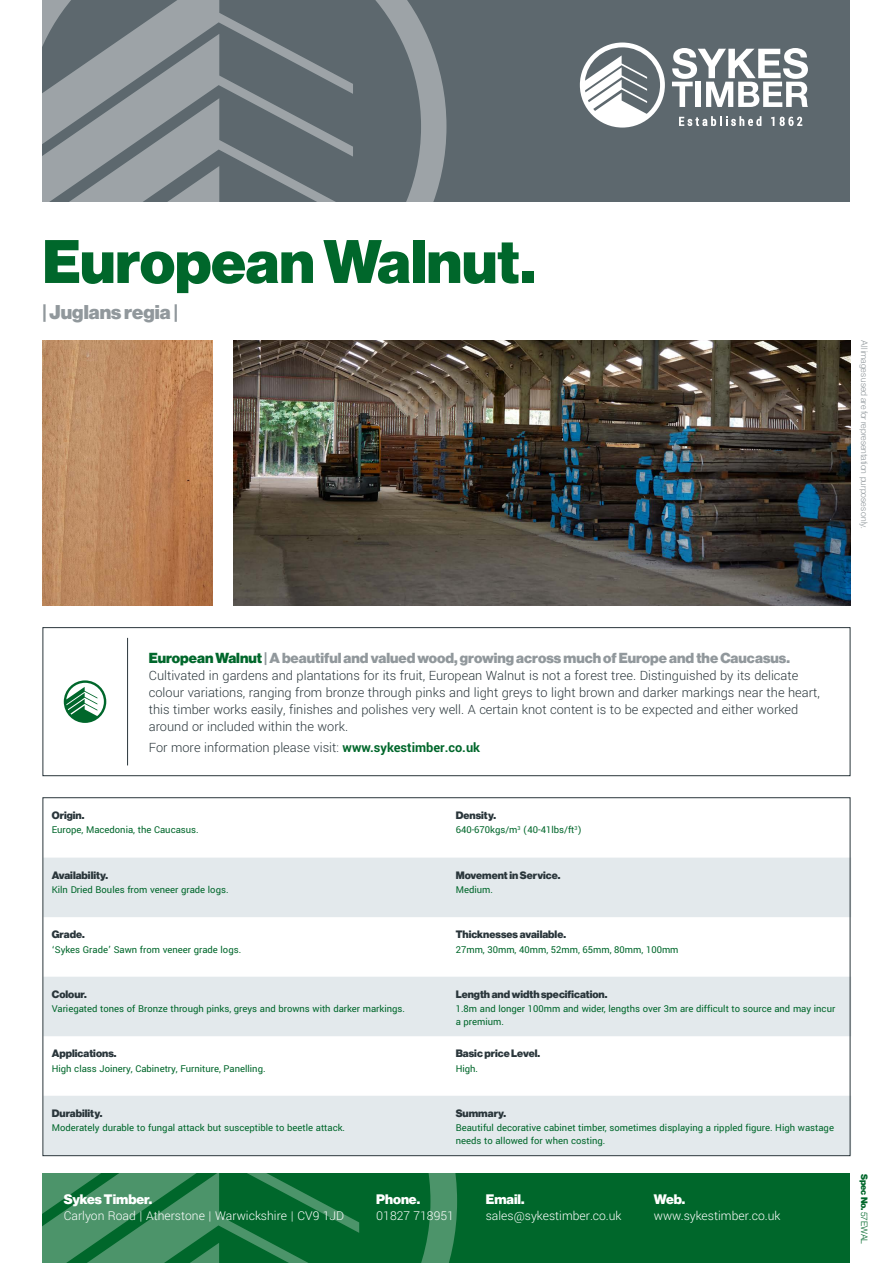
<style>
.page{position:relative;width:893px;height:1263px;background:#fff}
.page>*{position:absolute;margin:0;border:0;box-sizing:border-box;transform-origin:0 0}
.t1{font:900 60px "Neue Haas Display";color:#00672b}
.t2{font:900 19.5px "Neue Haas Display";color:#91989c}
.t3{font:300 14.25px/17.1px "Yantramanav";color:#2a363b}
.t4{font:900 14.25px "Neue Haas Display";color:#91989c}
.t5{font:300 13.5px "Yantramanav";color:#fff}
.t6{font:900 13.5px "Neue Haas Display";color:#fff}
.t7{font:10.5px/12.6px "Yantramanav";color:#00672b}
.t8{font:900 10.5px "Neue Haas Display";color:#2a363b}
.t9{font:300 9px "Neue Haas Display";color:#91989c}
.t10{font:900 9px "Neue Haas Display";color:#00672b}
.s1{color:#00672b}
.s2{font-weight:700;color:#00672b}
.s3{font-weight:300}
</style>
<div class="page">
<div style="left:43px;top:1174px;width:807px;height:89px;background:#00672b"></div>
<svg style="left:43px;top:1174px;width:414px;height:89px"></svg>
<div style="left:43px;top:0;width:807px;height:202px;background:#5d686e"></div>
<svg style="left:672px;top:48px;width:136px;height:59px"></svg>
<svg style="left:580px;top:43px;width:85px;height:85px"></svg>
<svg style="left:679px;top:116px;width:82px;height:10px"></svg>
<svg style="left:771px;top:117px;width:3px;height:9px"></svg>
<svg style="left:780px;top:117px;width:22px;height:9px"></svg>
<svg style="left:43px;top:0;width:403px;height:202px"></svg>
<img style="left:43px;top:340px;width:170px;height:266px">
<img style="left:234px;top:340px;width:616px;height:266px">
<div style="left:43px;top:627px;width:807px;height:149px;border:1px solid #2a363b"></div>
<svg style="left:45px;top:858px;width:806px;height:297px;fill:#e3e9ec"></svg>
<svg style="left:64px;top:680px;width:42px;height:43px"></svg>
<hr style="left:127px;top:638px;width:1px;height:127px;background:#2a363b">
<h1 class="t1" style="left:43px;top:227px;width:494px">European Walnut.</h1>
<h2 class="t2" style="left:43px;top:301px;width:137px">| Juglans regia |</h2>
<p class="t9" style="left:869px;top:340px;width:189px;rotate:90deg">All images used are for representation purposes only.</p>
<h3 class="t4" style="left:149px;top:649px;width:643px"><span class="s1">European Walnut</span> | A beautiful and valued wood, growing across much of Europe and the Caucasus.</h3>
<p class="t3" style="left:149px;top:667px;width:673px">Cultivated in gardens and plantations for its fruit, European Walnut is not a forest tree. Distinguished by its delicate colour variations, ranging from bronze through pinks and light greys to light brown and darker markings near the heart, this timber works easily, finishes and polishes very well. A certain knot content is to be expected and either worked around or included within the work.</p>
<h3 class="t3" style="left:149px;top:739px;width:333px">For more information please visit: <span class="s2">www.sykestimber.co.uk</span></h3>
<p class="t8" style="left:52px;top:809px;width:34px">Origin.</p>
<p class="t8" style="left:456px;top:809px;width:42px">Density.</p>
<p class="t7" style="left:52px;top:824px;width:148px">Europe, Macedonia, the Caucasus.</p>
<p class="t7" style="left:456px;top:824px;width:128px">640-670kgs/m<sup>3</sup> (40-41lbs/ft<sup>3</sup>)</p>
<p class="t8" style="left:52px;top:869px;width:58px">Availability.</p>
<p class="t8" style="left:456px;top:869px;width:106px">Movement in Service.</p>
<p class="t7" style="left:52px;top:883px;width:178px">Kiln Dried Boules from veneer grade logs.</p>
<p class="t7" style="left:456px;top:883px;width:39px">Medium.</p>
<p class="t8" style="left:52px;top:928px;width:35px">Grade.</p>
<p class="t8" style="left:456px;top:928px;width:112px">Thicknesses available.</p>
<p class="t7" style="left:52px;top:943px;width:191px">‘Sykes Grade’ Sawn from veneer grade logs.</p>
<p class="t7" style="left:456px;top:943px;width:224px">27mm, 30mm, 40mm, 52mm, 65mm, 80mm, 100mm</p>
<p class="t8" style="left:52px;top:988px;width:37px">Colour.</p>
<p class="t8" style="left:456px;top:988px;width:153px">Length and width specification.</p>
<p class="t7" style="left:52px;top:1002px;width:355px">Variegated tones of Bronze through pinks, greys and browns with darker markings.</p>
<p class="t7" style="left:456px;top:1002px;width:381px">1.8m and longer 100mm and wider, lengths over 3m are difficult to source and may incur a premium.</p>
<p class="t8" style="left:52px;top:1047px;width:66px">Applications.</p>
<p class="t8" style="left:456px;top:1047px;width:86px">Basic price Level.</p>
<p class="t7" style="left:52px;top:1062px;width:215px">High class Joinery, Cabinetry, Furniture, Panelling.</p>
<p class="t7" style="left:456px;top:1062px;width:24px">High.</p>
<p class="t8" style="left:52px;top:1107px;width:52px">Durability.</p>
<p class="t8" style="left:456px;top:1107px;width:52px">Summary.</p>
<p class="t7" style="left:52px;top:1122px;width:295px">Moderately durable to fungal attack but susceptible to beetle attack.</p>
<p class="t7" style="left:456px;top:1122px;width:380px">Beautiful decorative cabinet timber, sometimes displaying a rippled figure. High wastage needs to allowed for when costing.</p>
<p class="t6" style="left:64px;top:1191px;width:90px">Sykes Timber.</p>
<p class="t5" style="left:64px;top:1208px;width:282px">Carlyon Road | Atherstone | Warwickshire | CV9 1JD</p>
<p class="t6" style="left:376px;top:1191px;width:45px">Phone.</p>
<p class="t5" style="left:376px;top:1208px;width:79px">01827 718951</p>
<p class="t6" style="left:486px;top:1191px;width:40px">Email.</p>
<p class="t5" style="left:486px;top:1208px;width:137px">sales@sykestimber.co.uk</p>
<p class="t6" style="left:654px;top:1191px;width:33px">Web.</p>
<p class="t5" style="left:654px;top:1208px;width:128px">www.sykestimber.co.uk</p>
<p class="t10" style="left:869px;top:1174px;width:72px;rotate:90deg">Spec No. <span class="s3">57EWAL</span></p>
</div>
